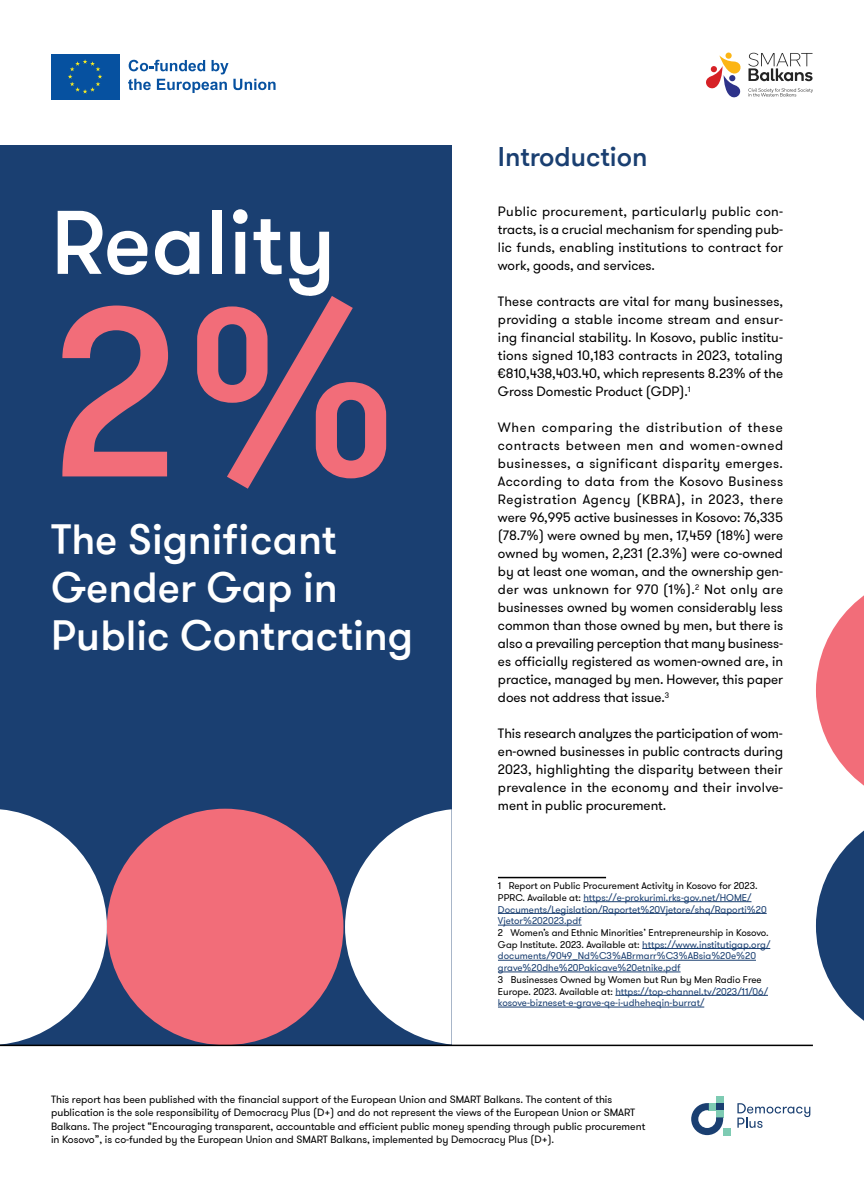
<style>
.page{position:relative;width:864px;height:1191px;background:#fff}
.page>*{position:absolute;margin:0;border:0;box-sizing:border-box;transform-origin:0 0}
.t1{font:500 240px "GT Walsheim Pro";color:#f26d79}
.t2{font:500 90px "GT Walsheim Pro";color:#fff}
.t3{font:500 42px/48px "GT Walsheim Pro";color:#fff}
.t4{font:500 27px "GT Walsheim Pro";letter-spacing:-.005em;color:#1a3f71}
.t5{font:13.5px/18px "GT Walsheim Pro";color:#000;text-align:justify}
.t6{font:10.5px/13.5px "GT Walsheim Pro";color:#000}
.t7{font:9.75px/11.7px "GT Walsheim Pro";color:#1a3f71}
.s1{color:#000}
</style>
<div class="page">
<div style="left:0;top:146px;width:451px;height:899px;background:#1a3f71"></div>
<svg style="left:0;top:809px;width:107px;height:235px"></svg>
<div style="left:107px;top:808px;width:236px;height:237px;background:#f26d79;border-radius:50%"></div>
<svg style="left:345px;top:809px;width:106px;height:235px"></svg>
<div style="left:715px;top:1096px;width:7px;height:7px;background:#7ecbb3"></div>
<div style="left:722px;top:1128px;width:8px;height:7px;background:#7ecbb3"></div>
<svg style="left:691px;top:1103px;width:31px;height:32px"></svg>
<svg style="left:737px;top:1103px;width:73px;height:24px"></svg>
<svg style="left:816px;top:596px;width:47px;height:424px"></svg>
<hr style="left:497px;top:876px;width:108px;height:2px;background:#000">
<hr style="left:583px;top:901px;width:168px;height:1px;background:#1a3f71">
<hr style="left:497px;top:913px;width:269px;height:1px;background:#1a3f71">
<hr style="left:497px;top:925px;width:84px;height:1px;background:#1a3f71">
<hr style="left:642px;top:948px;width:128px;height:1px;background:#1a3f71">
<hr style="left:497px;top:960px;width:258px;height:1px;background:#1a3f71">
<hr style="left:497px;top:971px;width:183px;height:1px;background:#1a3f71">
<hr style="left:615px;top:995px;width:152px;height:1px;background:#1a3f71">
<hr style="left:497px;top:1006px;width:207px;height:1px;background:#1a3f71">
<hr style="left:0;top:1044px;width:812px;height:2px;background:#000">
<svg style="left:706px;top:53px;width:106px;height:45px"></svg>
<div style="left:50px;top:53px;width:70px;height:48px;background:#0651a0"></div>
<svg style="left:68px;top:59px;width:34px;height:35px"></svg>
<svg style="left:128px;top:60px;width:147px;height:33px"></svg>
<h2 class="t2" style="left:51px;top:186px;width:286px">Reality</h2>
<h1 class="t1" style="left:51px;top:242px;width:356px">2%</h1>
<h3 class="t3" style="left:51px;top:516px;width:363px">The Significant<br>Gender Gap in<br>Public Contracting</h3>
<h3 class="t4" style="left:497px;top:140px;width:151px">Introduction</h3>
<p class="t5" style="left:497px;top:203px;width:286px">Public procurement, particularly public con&shy;tracts, is a crucial mechanism for spending pub&shy;lic funds, enabling institutions to contract for work, goods, and services.</p>
<p class="t5" style="left:497px;top:293px;width:286px">These contracts are vital for many businesses, providing a stable income stream and ensur&shy;ing financial stability. In Kosovo, public institu&shy;tions signed 10,183 contracts in 2023, totaling €810,438,403.40, which represents 8.23% of the Gross Domestic Product (GDP).<sup>1</sup></p>
<p class="t5" style="left:497px;top:419px;width:286px">When comparing the distribution of these contracts between men and women-owned businesses, a significant disparity emerges.<br>According to data from the Kosovo Business Registration Agency (KBRA), in 2023, there were 96,995 active businesses in Kosovo: 76,335 (78.7%) were owned by men, 17,459 (18%) were owned by women, 2,231 (2.3%) were co-owned by at least one woman, and the ownership gen&shy;der was unknown for 970 (1%).<sup>2</sup> Not only are businesses owned by women considerably less common than those owned by men, but there is also a prevailing perception that many business&shy;es officially registered as women-owned are, in practice, managed by men. However, this paper does not address that issue.<sup>3</sup></p>
<p class="t5" style="left:497px;top:725px;width:286px">This research analyzes the participation of wom&shy;en-owned businesses in public contracts during 2023, highlighting the disparity between their prevalence in the economy and their involve&shy;ment in public procurement.</p>
<p class="t7" style="left:497px;top:880px;width:270px"><span class="s1">1 Report on Public Procurement Activity in Kosovo for 2023.<br>PPRC. Available at:</span> https://e-prokurimi.rks-gov.net/HOME/ Documents/Legislation/Raportet%20Vjetore/shq/Raporti%20<br>Vjetor%202023.pdf</p>
<p class="t7" style="left:497px;top:927px;width:274px"><span class="s1">2 Women’s and Ethnic Minorities’ Entrepreneurship in Kosovo.<br>Gap Institute. 2023. Available at:</span> https://www.institutigap.org/ documents/9049_Nd%C3%ABrmarr%C3%ABsia%20e%20 grave%20dhe%20Pakicave%20etnike.pdf</p>
<p class="t7" style="left:497px;top:974px;width:271px"><span class="s1">3 Businesses Owned by Women but Run by Men Radio Free<br>Europe. 2023. Available at:</span> https://top-channel.tv/2023/11/06/ kosove-bizneset-e-grave-qe-i-udheheqin-burrat/</p>
<p class="t6" style="left:51px;top:1092px;width:595px">This report has been published with the financial support of the European Union and SMART Balkans. The content of this publication is the sole responsibility of Democracy Plus (D+) and do not represent the views of the European Union or SMART Balkans. The project “Encouraging transparent, accountable and efficient public money spending through public procurement in Kosovo”, is co-funded by the European Union and SMART Balkans, implemented by Democracy Plus (D+).</p>
</div>
